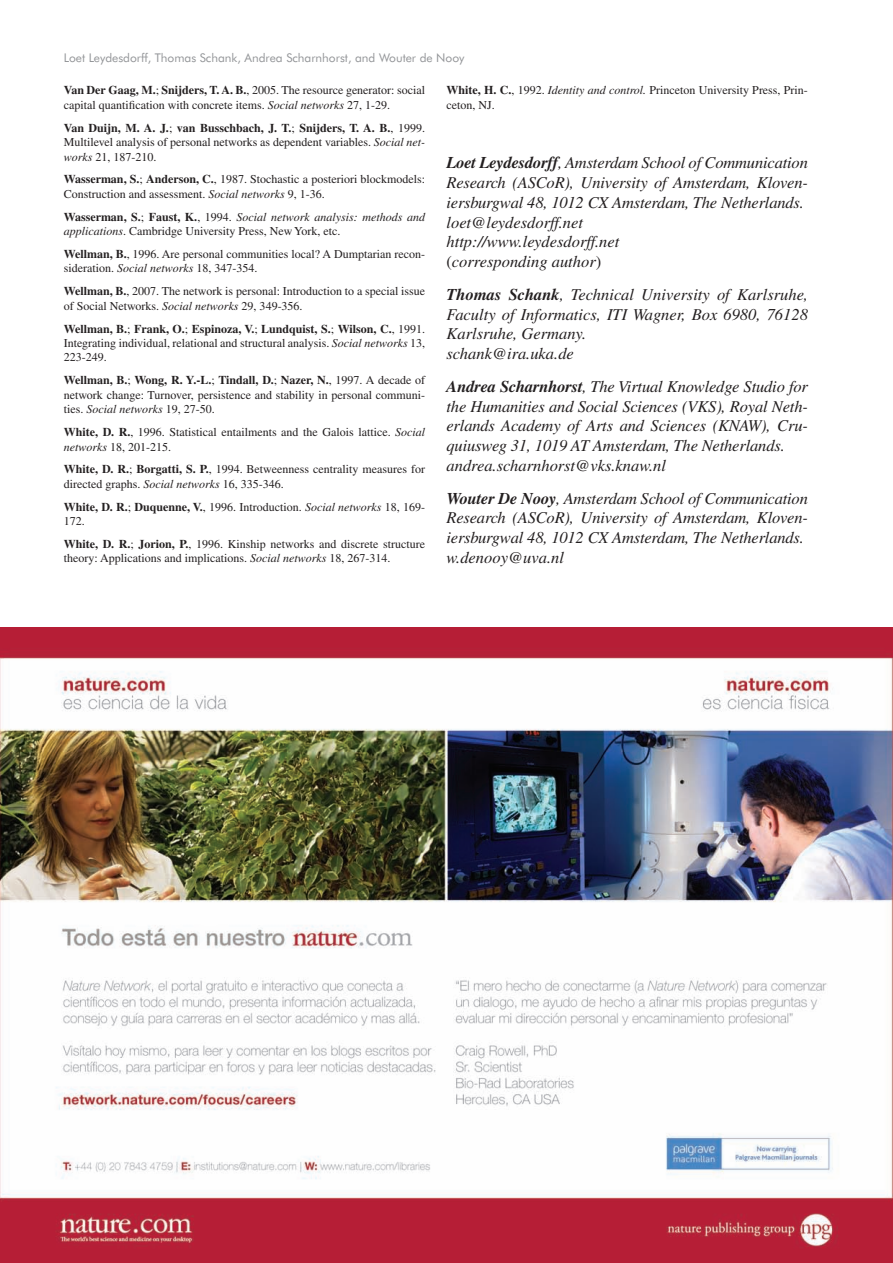
<style>
.page{position:relative;width:893px;height:1263px;background:#fff}
.page>*{position:absolute;margin:0;border:0;box-sizing:border-box;transform-origin:0 0}
.t1{font:italic 16.5px/19.8px "Times";letter-spacing:-.01em;color:#231f20}
.t2{font:12px/14.4px "Times";color:#231f20}
.t3{font:12px "Futura BT";color:#939598}
.s1{font-weight:700}
.s2{font-style:italic}
.s3{font-style:normal}
</style>
<div class="page">
<img style="left:0;top:627px;width:892px;height:636px">
<p class="t3" style="left:64px;top:51px;width:402px">Loet Leydesdorff, Thomas Schank, Andrea Scharnhorst, and Wouter de Nooy</p>
<p class="t2" style="left:64px;top:83px;width:363px"><span class="s1">Van Der Gaag, M.</span>; <span class="s1">Snijders, T. A. B.</span>, 2005. The resource generator: social capital quantification with concrete items. <span class="s2">Social networks</span> 27, 1-29.</p>
<p class="t2" style="left:64px;top:120px;width:363px;text-align:justify"><span class="s1">Van Duijn, M. A. J.</span>; <span class="s1">van Busschbach, J. T.</span>; <span class="s1">Snijders, T. A. B.</span>, 1999.<br>Multilevel analysis of personal networks as dependent variables. <span class="s2">Social net&shy;works</span> 21, 187-210.</p>
<p class="t2" style="left:64px;top:172px;width:363px"><span class="s1">Wasserman, S.</span>; <span class="s1">Anderson, C.</span>, 1987. Stochastic a posteriori blockmodels:<br>Construction and assessment. <span class="s2">Social networks</span> 9, 1-36.</p>
<p class="t2" style="left:64px;top:209px;width:363px"><span class="s1">Wasserman, S.</span>; <span class="s1">Faust, K.</span>, 1994. <span class="s2">Social network analysis: methods and applications</span>. Cambridge University Press, New York, etc.</p>
<p class="t2" style="left:64px;top:247px;width:363px"><span class="s1">Wellman, B.</span>, 1996. Are personal communities local? A Dumptarian recon&shy;sideration. <span class="s2">Social networks</span> 18, 347-354.</p>
<p class="t2" style="left:64px;top:284px;width:363px"><span class="s1">Wellman, B.</span>, 2007. The network is personal: Introduction to a special issue of Social Networks. <span class="s2">Social networks</span> 29, 349-356.</p>
<p class="t2" style="left:64px;top:321px;width:363px;text-align:justify"><span class="s1">Wellman, B.</span>; <span class="s1">Frank, O.</span>; <span class="s1">Espinoza, V.</span>; <span class="s1">Lundquist, S.</span>; <span class="s1">Wilson, C.</span>, 1991.<br>Integrating individual, relational and structural analysis. <span class="s2">Social networks</span> 13, 223-249.</p>
<p class="t2" style="left:64px;top:373px;width:363px;text-align:justify"><span class="s1">Wellman, B.</span>; <span class="s1">Wong, R. Y.-L.</span>; <span class="s1">Tindall, D.</span>; <span class="s1">Nazer, N.</span>, 1997. A decade of network change: Turnover, persistence and stability in personal communi&shy;ties. <span class="s2">Social networks</span> 19, 27-50.</p>
<p class="t2" style="left:64px;top:425px;width:363px"><span class="s1">White, D. R.</span>, 1996. Statistical entailments and the Galois lattice. <span class="s2">Social networks</span> 18, 201-215.</p>
<p class="t2" style="left:64px;top:462px;width:363px"><span class="s1">White, D. R.</span>; <span class="s1">Borgatti, S. P.</span>, 1994. Betweenness centrality measures for directed graphs. <span class="s2">Social networks</span> 16, 335-346.</p>
<p class="t2" style="left:64px;top:499px;width:363px"><span class="s1">White, D. R.</span>; <span class="s1">Duquenne, V.</span>, 1996. Introduction. <span class="s2">Social networks</span> 18, 169-<br>172.</p>
<p class="t2" style="left:64px;top:537px;width:363px"><span class="s1">White, D. R.</span>; <span class="s1">Jorion, P.</span>, 1996. Kinship networks and discrete structure theory: Applications and implications. <span class="s2">Social networks</span> 18, 267-314.</p>
<p class="t2" style="left:446px;top:83px;width:363px"><span class="s1">White, H. C.</span>, 1992. <span class="s2">Identity and control.</span> Princeton University Press, Prin&shy;ceton, NJ.</p>
<p class="t1" style="left:446px;top:153px;width:363px"><span class="s1">Loet Leydesdorff</span>, Amsterdam School of Communication Research (ASCoR), University of Amsterdam, Kloven&shy;iersburgwal 48, 1012 CX Amsterdam, The Netherlands. loet@leydesdorff.net<br>http://www.leydesdorff.net<br><span class="s3">(</span>corresponding author<span class="s3">)</span></p>
<h1 class="t1" style="left:446px;top:284px;width:363px"><span class="s1">Thomas Schank</span>, Technical University of Karlsruhe, Faculty of Informatics, ITI Wagner, Box 6980, 76128<br>Karlsruhe, Germany.<br>schank@ira.uka.de</h1>
<p class="t1" style="left:446px;top:376px;width:363px"><span class="s1">Andrea Scharnhorst</span>, The Virtual Knowledge Studio for the Humanities and Social Sciences (VKS), Royal Neth&shy;erlands Academy of Arts and Sciences (KNAW), Cru&shy;quiusweg 31, 1019 AT Amsterdam, The Netherlands. andrea.scharnhorst@vks.knaw.nl</p>
<h1 class="t1" style="left:446px;top:488px;width:363px"><span class="s1">Wouter De Nooy</span>, Amsterdam School of Communication Research (ASCoR), University of Amsterdam, Kloven&shy;iersburgwal 48, 1012 CX Amsterdam, The Netherlands. w.denooy@uva.nl</h1>
</div>
